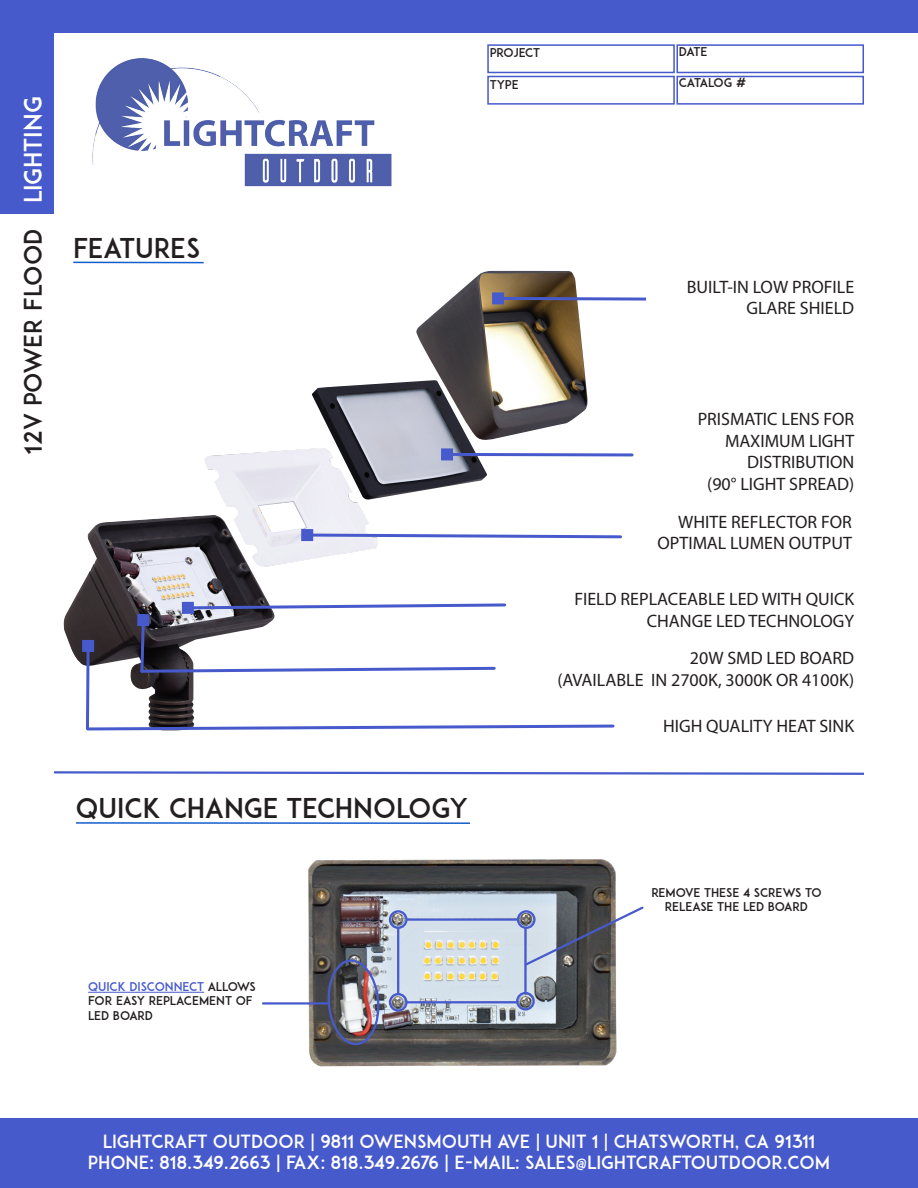
<style>
.page{position:relative;width:918px;height:1188px;background:#fff}
.page>*{position:absolute;margin:0;border:0;box-sizing:border-box;transform-origin:0 0}
.t1{font:27px "ADAM.CGPRO";color:#231f20}
.t2{font:24px "ADAM.CGPRO";color:#231f20}
.t3{font:24px "ADAM.CGPRO";color:#fff}
.t4{font:18px "Myriad Pro";color:#231f20}
.t5{font:18px "ADAM.CGPRO";color:#fff}
.t6{font:12px/14.4px "ADAM.CGPRO";color:#231f20}
.t7{font:12px "ADAM.CGPRO";letter-spacing:-.025em;color:#231f20}
.s1{color:#475acc}
</style>
<div class="page">
<div style="left:487px;top:44px;width:188px;height:29px;border:2px solid #475acc"></div>
<div style="left:487px;top:76px;width:188px;height:29px;border:2px solid #475acc"></div>
<div style="left:676px;top:44px;width:188px;height:29px;border:2px solid #475acc"></div>
<div style="left:676px;top:76px;width:188px;height:29px;border:2px solid #475acc"></div>
<div style="left:0;top:1119px;width:918px;height:69px;background:#475acc"></div>
<div style="left:0;top:0;width:918px;height:32px;background:#475acc"></div>
<div style="left:0;top:0;width:54px;height:214px;background:#475acc"></div>
<img style="left:92px;top:58px;width:300px;height:129px">
<img style="left:308px;top:859px;width:309px;height:208px">
<img style="left:327px;top:959px;width:53px;height:87px">
<hr style="left:263px;top:1002px;width:65px;height:3px;background:#475acc">
<div style="left:516px;top:992px;width:19px;height:19px;border:2px solid #475acc;border-radius:50%"></div>
<div style="left:389px;top:910px;width:19px;height:19px;border:2px solid #475acc;border-radius:50%"></div>
<hr style="left:88px;top:992px;width:116px;height:1px;background:#475acc">
<hr style="left:524px;top:928px;width:3px;height:64px;background:#475acc">
<div style="left:517px;top:910px;width:19px;height:19px;border:2px solid #475acc;border-radius:50%"></div>
<div style="left:389px;top:993px;width:19px;height:19px;border:2px solid #475acc;border-radius:50%"></div>
<hr style="left:397px;top:929px;width:2px;height:64px;background:#475acc">
<hr style="left:407px;top:918px;width:110px;height:3px;background:#475acc">
<hr style="left:406px;top:1001px;width:110px;height:2px;background:#475acc">
<svg style="left:524px;top:905px;width:120px;height:62px"></svg>
<svg style="left:54px;top:771px;width:810px;height:4px"></svg>
<hr style="left:73px;top:262px;width:131px;height:1px;background:#145dcc">
<hr style="left:76px;top:822px;width:394px;height:2px;background:#145dcc">
<img style="left:64px;top:515px;width:211px;height:150px">
<img style="left:205px;top:448px;width:173px;height:119px">
<img style="left:311px;top:381px;width:176px;height:120px">
<img style="left:416px;top:271px;width:172px;height:169px">
<div style="left:137px;top:614px;width:12px;height:12px;background:#475acc"></div>
<svg style="left:504px;top:295px;width:143px;height:7px"></svg>
<div style="left:492px;top:292px;width:12px;height:12px;background:#475acc"></div>
<svg style="left:453px;top:451px;width:181px;height:7px"></svg>
<div style="left:441px;top:448px;width:12px;height:12px;background:#475acc"></div>
<svg style="left:313px;top:532px;width:309px;height:8px"></svg>
<div style="left:301px;top:529px;width:12px;height:12px;background:#475acc"></div>
<svg style="left:194px;top:602px;width:313px;height:9px"></svg>
<div style="left:182px;top:602px;width:12px;height:12px;background:#475acc"></div>
<div style="left:82px;top:640px;width:12px;height:12px;background:#475acc"></div>
<svg style="left:84px;top:617px;width:531px;height:114px"></svg>
<p class="t3" style="left:18px;top:203px;width:109px;rotate:-90deg">LIGHTING</p>
<p class="t2" style="left:18px;top:454px;width:226px;rotate:-90deg">12V POWER FLOOD</p>
<p class="t6" style="left:490px;top:46px;width:52px">PROJECT</p>
<p class="t6" style="left:490px;top:78px;width:30px">TYPE</p>
<p class="t6" style="left:679px;top:44px;width:30px">DATE</p>
<p class="t7" style="left:679px;top:75px;width:69px">CATALOG #</p>
<p class="t1" style="left:73px;top:232px;width:128px">FEATURES</p>
<p class="t1" style="left:76px;top:792px;width:394px">QUICK CHANGE TECHNOLOGY</p>
<p class="t6" style="left:88px;top:979px;width:169px"><span class="s1">QUICK DISCONNECT</span> ALLOWS<br>FOR EASY REPLACEMENT OF<br>LED BOARD</p>
<p class="t4" style="left:687px;top:276px;width:169px">BUILT-IN LOW PROFILE</p>
<p class="t4" style="left:746px;top:297px;width:109px">GLARE SHIELD</p>
<p class="t4" style="left:698px;top:408px;width:158px">PRISMATIC LENS FOR</p>
<p class="t4" style="left:725px;top:429px;width:131px">MAXIMUM LIGHT</p>
<p class="t4" style="left:747px;top:451px;width:108px">DISTRIBUTION</p>
<p class="t4" style="left:707px;top:473px;width:149px">(90° LIGHT SPREAD)</p>
<p class="t4" style="left:678px;top:511px;width:175px">WHITE REFLECTOR FOR</p>
<p class="t4" style="left:657px;top:532px;width:196px">OPTIMAL LUMEN OUTPUT</p>
<p class="t4" style="left:574px;top:588px;width:281px">FIELD REPLACEABLE LED WITH QUICK</p>
<p class="t4" style="left:647px;top:610px;width:209px">CHANGE LED TECHNOLOGY</p>
<p class="t4" style="left:690px;top:647px;width:166px">20W SMD LED BOARD</p>
<p class="t4" style="left:558px;top:669px;width:298px">(AVAILABLE IN 2700K, 3000K OR 4100K)</p>
<p class="t4" style="left:663px;top:715px;width:193px">HIGH QUALITY HEAT SINK</p>
<p class="t6" style="left:651px;top:885px;width:172px">REMOVE THESE 4 SCREWS TO</p>
<p class="t6" style="left:665px;top:900px;width:145px">RELEASE THE LED BOARD</p>
<p class="t5" style="left:103px;top:1130px;width:714px">LIGHTCRAFT OUTDOOR | 9811 OWENSMOUTH AVE | UNIT 1 | CHATSWORTH, CA 91311</p>
<p class="t5" style="left:88px;top:1152px;width:744px">PHONE: 818.349.2663 | FAX: 818.349.2676 | E-MAIL: SALES@LIGHTCRAFTOUTDOOR.COM</p>
</div>
